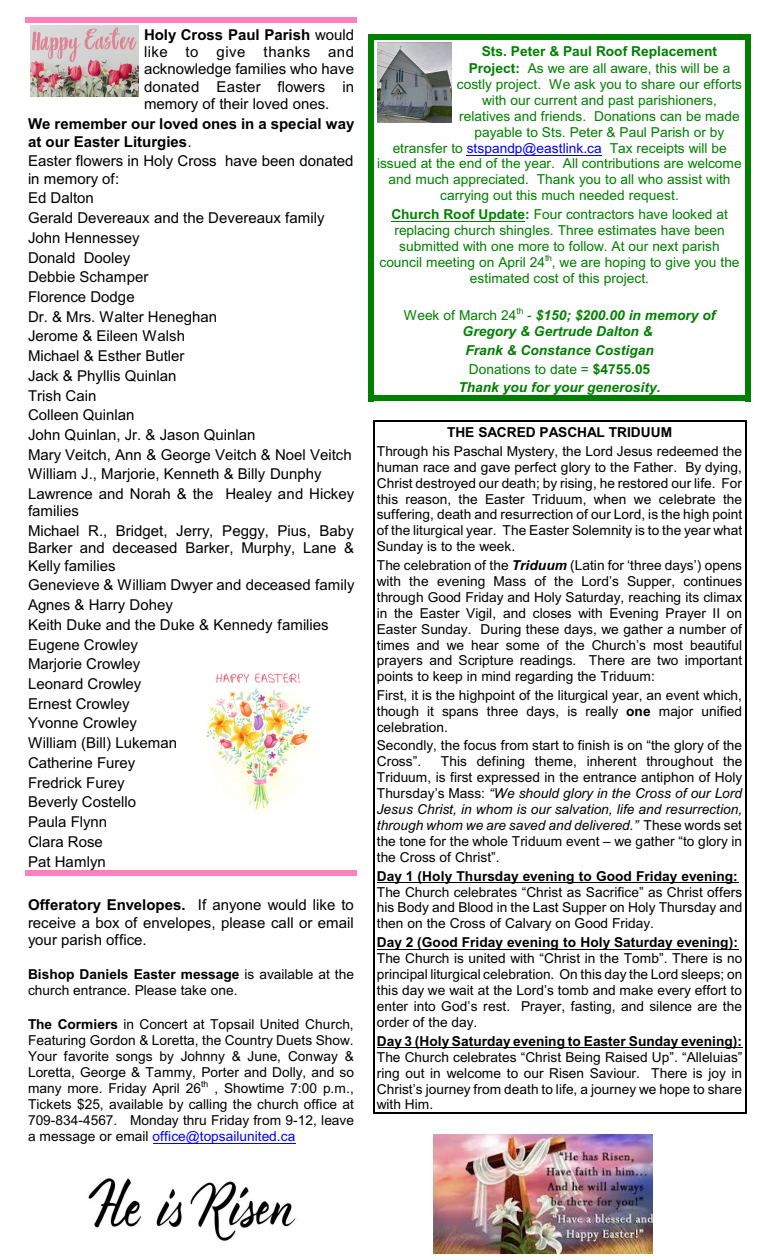
<style>
.page{position:relative;width:765px;height:1260px;background:#fff}
.page>*{position:absolute;margin:0;border:0;box-sizing:border-box;transform-origin:0 0}
.t1{font:15px/19.8px "Arial";color:#000}
.t2{font:700 15px/17.8px "Arial";color:#000}
.t3{font:13.75px/15.9px "Arial";color:#000;text-align:justify}
.t4{font:13.75px/16px "Arial";color:#008000;text-align:center}
.t5{font:700 13.75px "Arial";color:#000}
.t6{font:italic 700 13.75px/18.9px "Arial";color:#008000;text-align:center}
.t7{font:700 13.75px "Arial";color:#008000}
.s1{font-weight:700}
.s2{font-weight:400}
.s3{color:#00f}
.s4{font-weight:400;font-style:normal}
.s5{font-style:normal}
.s6{font-weight:700;font-style:italic}
.s7{font-style:italic}
</style>
<div class="page">
<div style="left:26px;top:17px;width:331px;height:6px;background:#ff80bf"></div>
<div style="left:26px;top:870px;width:331px;height:6px;background:#ff80bf"></div>
<div style="left:368px;top:34px;width:6px;height:177px;background:#008000"></div>
<div style="left:745px;top:34px;width:6px;height:177px;background:#008000"></div>
<div style="left:368px;top:34px;width:383px;height:6px;background:#008000"></div>
<div style="left:368px;top:200px;width:6px;height:94px;background:#008000"></div>
<div style="left:745px;top:200px;width:6px;height:94px;background:#008000"></div>
<div style="left:368px;top:282px;width:6px;height:30px;background:#008000"></div>
<div style="left:745px;top:282px;width:6px;height:30px;background:#008000"></div>
<div style="left:368px;top:301px;width:6px;height:46px;background:#008000"></div>
<div style="left:745px;top:301px;width:6px;height:46px;background:#008000"></div>
<div style="left:368px;top:336px;width:6px;height:30px;background:#008000"></div>
<div style="left:745px;top:336px;width:6px;height:30px;background:#008000"></div>
<div style="left:368px;top:354px;width:6px;height:31px;background:#008000"></div>
<div style="left:745px;top:354px;width:6px;height:31px;background:#008000"></div>
<div style="left:368px;top:373px;width:6px;height:28px;background:#008000"></div>
<div style="left:745px;top:373px;width:6px;height:28px;background:#008000"></div>
<div style="left:368px;top:395px;width:383px;height:6px;background:#008000"></div>
<svg style="left:373px;top:421px;width:1px;height:21px"></svg>
<svg style="left:745px;top:421px;width:1px;height:21px"></svg>
<hr style="left:373px;top:420px;width:373px;height:1px;background:#000">
<hr style="left:373px;top:442px;width:1px;height:116px;background:#000">
<hr style="left:745px;top:442px;width:1px;height:116px;background:#000">
<hr style="left:373px;top:556px;width:1px;height:132px;background:#000">
<hr style="left:745px;top:556px;width:1px;height:132px;background:#000">
<hr style="left:373px;top:685px;width:1px;height:53px;background:#000">
<hr style="left:745px;top:685px;width:1px;height:53px;background:#000">
<hr style="left:373px;top:736px;width:1px;height:132px;background:#000">
<hr style="left:745px;top:736px;width:1px;height:132px;background:#000">
<hr style="left:373px;top:866px;width:1px;height:69px;background:#000">
<hr style="left:745px;top:866px;width:1px;height:69px;background:#000">
<hr style="left:373px;top:933px;width:1px;height:100px;background:#000">
<hr style="left:745px;top:933px;width:1px;height:100px;background:#000">
<hr style="left:373px;top:1031px;width:1px;height:82px;background:#000">
<hr style="left:745px;top:1031px;width:1px;height:82px;background:#000">
<hr style="left:373px;top:1112px;width:373px;height:1px;background:#000">
<img style="left:30px;top:26px;width:108px;height:70px">
<img style="left:206px;top:673px;width:105px;height:138px">
<img style="left:88px;top:1178px;width:208px;height:63px">
<img style="left:377px;top:43px;width:74px;height:80px">
<img style="left:433px;top:1135px;width:220px;height:118px">
<hr style="left:153px;top:1143px;width:142px;height:1px;background:#00f">
<hr style="left:467px;top:155px;width:135px;height:1px;background:#00f">
<hr style="left:391px;top:221px;width:134px;height:1px;background:#008000">
<hr style="left:377px;top:882px;width:361px;height:1px;background:#000">
<hr style="left:377px;top:949px;width:361px;height:1px;background:#000">
<hr style="left:377px;top:1047px;width:365px;height:1px;background:#000">
<p class="t1" style="left:144px;top:27px;width:212px;line-height:17.2px;text-align:justify"><span class="s1">Holy Cross Paul Parish</span> would like to give thanks and acknowledge families who have donated Easter flowers in memory of their loved ones.</p>
<p class="t2" style="left:28px;top:116px;width:328px">We remember our loved ones in a special way at our Easter Liturgies<span class="s2">.</span></p>
<p class="t1" style="left:28px;top:154px;width:327px;line-height:17.2px">Easter flowers in Holy Cross have been donated in memory of:</p>
<p class="t1" style="left:28px;top:189px;width:328px">Ed Dalton<br>Gerald Devereaux and the Devereaux family<br>John Hennessey<br>Donald Dooley<br>Debbie Schamper<br>Florence Dodge<br>Dr. &amp; Mrs. Walter Heneghan<br>Jerome &amp; Eileen Walsh<br>Michael &amp; Esther Butler<br>Jack &amp; Phyllis Quinlan<br>Trish Cain<br>Colleen Quinlan<br>John Quinlan, Jr. &amp; Jason Quinlan<br>Mary Veitch, Ann &amp; George Veitch &amp; Noel Veitch<br>William J., Marjorie, Kenneth &amp; Billy Dunphy<br>Lawrence and Norah &amp; the Healey and Hickey</p>
<p class="t1" style="left:28px;top:503px;width:327px">families<br>Michael R., Bridget, Jerry, Peggy, Pius, Baby</p>
<p class="t1" style="left:28px;top:541px;width:327px;line-height:17.2px">Barker and deceased Barker, Murphy, Lane &amp;<br>Kelly families</p>
<p class="t1" style="left:28px;top:577px;width:328px">Genevieve &amp; William Dwyer and deceased family<br>Agnes &amp; Harry Dohey<br>Keith Duke and the Duke &amp; Kennedy families<br>Eugene Crowley<br>Marjorie Crowley<br>Leonard Crowley<br>Ernest Crowley<br>Yvonne Crowley<br>William (Bill) Lukeman<br>Catherine Furey<br>Fredrick Furey<br>Beverly Costello<br>Paula Flynn<br>Clara Rose<br>Pat Hamlyn</p>
<p class="t1" style="left:28px;top:898px;width:327px;line-height:17.2px;text-align:justify"><span class="s1">Offeratory Envelopes.</span> If anyone would like to receive a box of envelopes, please call or email your parish office.</p>
<p class="t3" style="left:28px;top:968px;width:327px"><span class="s1">Bishop Daniels Easter message</span> is available at the church entrance. Please take one.</p>
<p class="t3" style="left:28px;top:1018px;width:328px"><span class="s1">The Cormiers</span> in Concert at Topsail United Church, Featuring Gordon &amp; Loretta, the Country Duets Show.<br>Your favorite songs by Johnny &amp; June, Conway &amp; Loretta, George &amp; Tammy, Porter and Dolly, and so many more. Friday April 26<sup>th</sup> , Showtime 7:00 p.m., Tickets $25, available by calling the church office at 709-834-4567. Monday thru Friday from 9-12, leave a message or email <span class="s3">office@topsailunited.ca</span></p>
<p class="t7" style="left:482px;top:46px;width:237px">Sts. Peter &amp; Paul Roof Replacement</p>
<p class="t4" style="left:469px;top:61px;width:263px"><span class="s1">Project:</span> As we are all aware, this will be a</p>
<p class="t4" style="left:457px;top:77px;width:287px">costly project. We ask you to share our efforts</p>
<p class="t4" style="left:482px;top:93px;width:236px">with our current and past parishioners,</p>
<p class="t4" style="left:459px;top:109px;width:282px">relatives and friends. Donations can be made</p>
<p class="t4" style="left:475px;top:125px;width:251px">payable to Sts. Peter &amp; Paul Parish or by</p>
<p class="t4" style="left:393px;top:141px;width:336px">etransfer to <span class="s3">stspandp@eastlink.ca</span> Tax receipts will be</p>
<p class="t4" style="left:377px;top:157px;width:366px">issued at the end of the year. All contributions are welcome</p>
<p class="t4" style="left:389px;top:173px;width:343px">and much appreciated. Thank you to all who assist with</p>
<p class="t4" style="left:440px;top:189px;width:240px">carrying out this much needed request.</p>
<p class="t4" style="left:380px;top:207px;width:362px"><span class="s1">Church Roof Update:</span> Four contractors have looked at replacing church shingles. Three estimates have been submitted with one more to follow. At our next parish council meeting on April 24<sup>th</sup>, we are hoping to give you the estimated cost of this project.</p>
<p class="t6" style="left:404px;top:308px;width:313px;line-height:16.2px"><span class="s4">Week of March 24</span><sup>th</sup> <span class="s4">-</span> $150; $200.00 in memory of<br>Gregory &amp; Gertrude Dalton &amp;</p>
<p class="t6" style="left:458px;top:342px;width:204px">Frank &amp; Constance Costigan<br><span class="s4">Donations to date =</span> <span class="s5">$4755.05<br></span>Thank you for your generosity.</p>
<p class="t5" style="left:447px;top:427px;width:226px">THE SACRED PASCHAL TRIDUUM</p>
<p class="t3" style="left:377px;top:444px;width:367px">Through his Paschal Mystery, the Lord Jesus redeemed the human race and gave perfect glory to the Father. By dying, Christ destroyed our death; by rising, he restored our life. For this reason, the Easter Triduum, when we celebrate the suffering, death and resurrection of our Lord, is the high point of the liturgical year. The Easter Solemnity is to the year what Sunday is to the week.</p>
<p class="t3" style="left:377px;top:559px;width:367px">The celebration of the <span class="s6">Triduum</span> (Latin for ‘three days’) opens with the evening Mass of the Lord’s Supper, continues through Good Friday and Holy Saturday, reaching its climax in the Easter Vigil, and closes with Evening Prayer II on Easter Sunday. During these days, we gather a number of times and we hear some of the Church’s most beautiful prayers and Scripture readings. There are two important points to keep in mind regarding the Triduum:</p>
<p class="t3" style="left:377px;top:688px;width:367px;line-height:16.2px">First, it is the highpoint of the liturgical year, an event which, though it spans three days, is really <span class="s1">one</span> major unified celebration.</p>
<p class="t3" style="left:377px;top:739px;width:367px">Secondly, the focus from start to finish is on “the glory of the<br>Cross”.</p>
<p class="t3" style="left:377px;top:755px;width:367px;text-indent:64px">This defining theme, inherent throughout the Triduum, is first expressed in the entrance antiphon of Holy Thursday’s Mass: <span class="s7">“We should glory in the Cross of our Lord Jesus Christ, in whom is our salvation, life and resurrection, through whom we are saved and delivered.”</span> These words set the tone for the whole Triduum event – we gather “to glory in the Cross of Christ”.</p>
<p class="t5" style="left:377px;top:870px;width:363px">Day 1 (Holy Thursday evening to Good Friday evening:</p>
<p class="t3" style="left:377px;top:885px;width:367px">The Church celebrates “Christ as Sacrifice” as Christ offers his Body and Blood in the Last Supper on Holy Thursday and then on the Cross of Calvary on Good Friday.</p>
<p class="t5" style="left:377px;top:937px;width:363px">Day 2 (Good Friday evening to Holy Saturday evening):</p>
<p class="t3" style="left:377px;top:952px;width:367px">The Church is united with “Christ in the Tomb”. There is no principal liturgical celebration. On this day the Lord sleeps; on this day we wait at the Lord’s tomb and make every effort to enter into God’s rest. Prayer, fasting, and silence are the order of the day.</p>
<p class="t5" style="left:377px;top:1036px;width:367px">Day 3 (Holy Saturday evening to Easter Sunday evening):</p>
<p class="t3" style="left:377px;top:1050px;width:367px">The Church celebrates “Christ Being Raised Up”. “Alleluias” ring out in welcome to our Risen Saviour. There is joy in Christ’s journey from death to life, a journey we hope to share with Him.</p>
</div>
